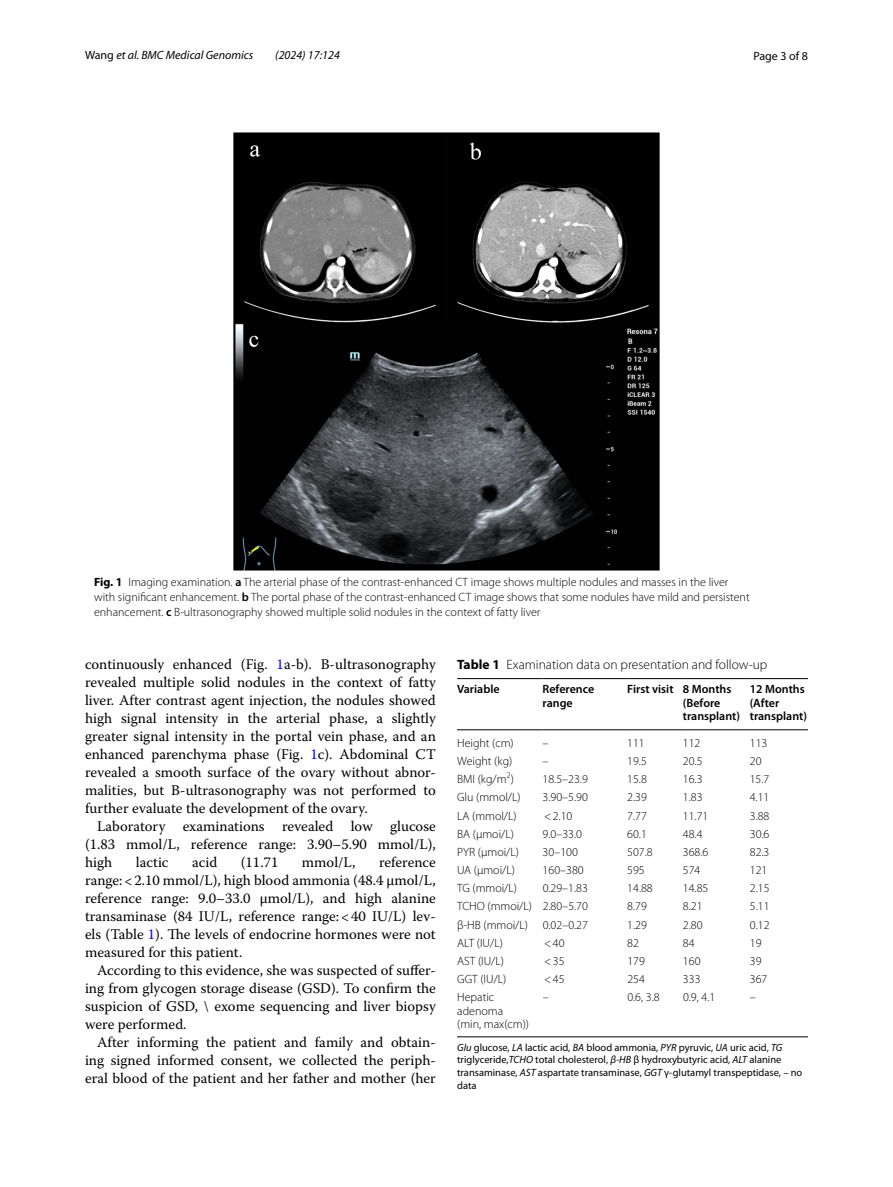
<style>
.page{position:relative;width:893px;height:1187px;background:#fff}
.page>*{position:absolute;margin:0;border:0;box-sizing:border-box;transform-origin:0 0}
.t1{font:14.7px/18px "Warnock Pro";color:#000;text-align:justify}
.t2{font:300 13.5px "Myriad Pro";color:#000}
.t3{font:300 12px/15px "Myriad Pro";color:#000}
.t4{font:600 12px/13.5px "Myriad Pro";color:#000}
.t5{font:italic 12px "Myriad Pro";color:#000}
.t6{font:12px "Myriad Pro";color:#000}
.t7{font:10.5px/12.8px "Myriad Pro";color:#000}
.s1{font-style:normal}
.s2{font-weight:700}
.s3{font-weight:600}
.s4{color:#00f}
.s5{font-style:italic}
</style>
<div class="page">
<img style="left:234px;top:133px;width:425px;height:437px">
<hr style="left:457px;top:678px;width:86px;height:1px;background:#000">
<hr style="left:457px;top:729px;width:86px;height:1px;background:#000">
<hr style="left:543px;top:678px;width:84px;height:1px;background:#000">
<hr style="left:543px;top:729px;width:84px;height:1px;background:#000">
<hr style="left:627px;top:678px;width:56px;height:1px;background:#000">
<hr style="left:627px;top:729px;width:56px;height:1px;background:#000">
<hr style="left:683px;top:678px;width:67px;height:1px;background:#000">
<hr style="left:683px;top:729px;width:67px;height:1px;background:#000">
<hr style="left:750px;top:678px;width:58px;height:1px;background:#000">
<hr style="left:750px;top:729px;width:58px;height:1px;background:#000">
<hr style="left:457px;top:1036px;width:86px;height:1px;background:#000">
<hr style="left:543px;top:1036px;width:84px;height:1px;background:#000">
<hr style="left:627px;top:1036px;width:56px;height:1px;background:#000">
<hr style="left:683px;top:1036px;width:67px;height:1px;background:#000">
<hr style="left:750px;top:1036px;width:58px;height:1px;background:#000">
<p class="t5" style="left:85px;top:48px;width:170px"><span class="s1">Wang</span> et al. BMC Medical Genomics</p>
<p class="t5" style="left:275px;top:48px;width:66px">(2024) 17:124</p>
<p class="t6" style="left:753px;top:48px;width:56px">Page 3 of 8</p>
<p class="t3" style="left:94px;top:574px;width:657px"><span class="s2">Fig. 1</span> Imaging examination. <span class="s3">a</span> The arterial phase of the contrast-enhanced CT image shows multiple nodules and masses in the liver with significant enhancement. <span class="s3">b</span> The portal phase of the contrast-enhanced CT image shows that some nodules have mild and persistent enhancement. <span class="s3">c</span> B-ultrasonography showed multiple solid nodules in the context of fatty liver</p>
<p class="t1" style="left:85px;top:654px;width:352px">continuously enhanced (Fig. <span class="s4">1</span>a-b). B-ultrasonography revealed multiple solid nodules in the context of fatty liver. After contrast agent injection, the nodules showed high signal intensity in the arterial phase, a slightly greater signal intensity in the portal vein phase, and an enhanced parenchyma phase (Fig. <span class="s4">1</span>c). Abdominal CT revealed a smooth surface of the ovary without abnor&shy;malities, but B-ultrasonography was not performed to further evaluate the development of the ovary.</p>
<p class="t1" style="left:85px;top:816px;width:352px;text-indent:12px">Laboratory examinations revealed low glucose (1.83 mmol/L, reference range: 3.90–5.90 mmol/L), high</p>
<p class="t1" style="left:136px;top:852px;width:34px">lactic</p>
<p class="t1" style="left:192px;top:852px;width:27px">acid</p>
<p class="t1" style="left:241px;top:852px;width:39px">(11.71</p>
<p class="t1" style="left:302px;top:852px;width:55px">mmol/L,</p>
<p class="t1" style="left:85px;top:852px;width:352px;text-indent:294px">reference range:&lt;2.10 mmol/L), high blood ammonia (48.4 μmol/L, reference range: 9.0–33.0 μmol/L), and high alanine transaminase (84 IU/L, reference range:&lt;40 IU/L) lev&shy;els (Table <span class="s4">1</span>). The levels of endocrine hormones were not measured for this patient.</p>
<p class="t1" style="left:85px;top:960px;width:352px;text-indent:12px">According to this evidence, she was suspected of suffer&shy;ing from glycogen storage disease (GSD). To confirm the suspicion of GSD, \ exome sequencing and liver biopsy were performed.</p>
<p class="t1" style="left:85px;top:1032px;width:352px;text-indent:12px">After informing the patient and family and obtain&shy;ing signed informed consent, we collected the periph&shy;eral blood of the patient and her father and mother (her</p>
<p class="t2" style="left:457px;top:656px;width:312px"><span class="s2">Table 1</span> Examination data on presentation and follow-up</p>
<p class="t4" style="left:457px;top:682px;width:44px">Variable</p>
<p class="t4" style="left:543px;top:682px;width:53px">Reference range</p>
<p class="t4" style="left:683px;top:682px;width:59px;text-indent:-56px">First visit 8 Months (Before transplant)</p>
<p class="t4" style="left:750px;top:682px;width:59px">12 Months (After transplant)</p>
<p class="t3" style="left:457px;top:735px;width:58px">Height (cm)</p>
<p class="t3" style="left:543px;top:735px;width:7px">–</p>
<p class="t3" style="left:627px;top:735px;width:19px">111</p>
<p class="t3" style="left:683px;top:735px;width:19px">112</p>
<p class="t3" style="left:750px;top:735px;width:19px">113</p>
<p class="t3" style="left:457px;top:753px;width:57px">Weight (kg)</p>
<p class="t3" style="left:543px;top:753px;width:7px">–</p>
<p class="t3" style="left:627px;top:753px;width:21px">19.5</p>
<p class="t3" style="left:683px;top:753px;width:21px">20.5</p>
<p class="t3" style="left:750px;top:753px;width:13px">20</p>
<p class="t3" style="left:457px;top:772px;width:58px">BMI (kg/m<sup>2</sup>)</p>
<p class="t3" style="left:543px;top:772px;width:47px">18.5–23.9</p>
<p class="t3" style="left:627px;top:772px;width:21px">15.8</p>
<p class="t3" style="left:683px;top:772px;width:21px">16.3</p>
<p class="t3" style="left:750px;top:772px;width:21px">15.7</p>
<p class="t3" style="left:457px;top:790px;width:65px">Glu (mmol/L)</p>
<p class="t3" style="left:543px;top:790px;width:47px">3.90–5.90</p>
<p class="t3" style="left:627px;top:790px;width:21px">2.39</p>
<p class="t3" style="left:683px;top:790px;width:21px">1.83</p>
<p class="t3" style="left:750px;top:790px;width:21px">4.11</p>
<p class="t3" style="left:457px;top:808px;width:61px">LA (mmol/L)</p>
<p class="t3" style="left:544px;top:808px;width:30px">&lt;2.10</p>
<p class="t3" style="left:627px;top:808px;width:21px">7.77</p>
<p class="t3" style="left:683px;top:808px;width:27px">11.71</p>
<p class="t3" style="left:750px;top:808px;width:21px">3.88</p>
<p class="t3" style="left:457px;top:826px;width:58px">BA (μmoi/L)</p>
<p class="t3" style="left:543px;top:826px;width:41px">9.0–33.0</p>
<p class="t3" style="left:627px;top:826px;width:21px">60.1</p>
<p class="t3" style="left:683px;top:826px;width:21px">48.4</p>
<p class="t3" style="left:750px;top:826px;width:21px">30.6</p>
<p class="t3" style="left:457px;top:844px;width:63px">PYR (μmoi/L)</p>
<p class="t3" style="left:543px;top:844px;width:37px">30–100</p>
<p class="t3" style="left:627px;top:844px;width:27px">507.8</p>
<p class="t3" style="left:683px;top:844px;width:27px">368.6</p>
<p class="t3" style="left:750px;top:844px;width:21px">82.3</p>
<p class="t3" style="left:457px;top:862px;width:59px">UA (μmoi/L)</p>
<p class="t3" style="left:543px;top:862px;width:43px">160–380</p>
<p class="t3" style="left:627px;top:862px;width:19px">595</p>
<p class="t3" style="left:683px;top:862px;width:19px">574</p>
<p class="t3" style="left:750px;top:862px;width:19px">121</p>
<p class="t3" style="left:457px;top:880px;width:61px">TG (mmoi/L)</p>
<p class="t3" style="left:543px;top:880px;width:47px">0.29–1.83</p>
<p class="t3" style="left:627px;top:880px;width:27px">14.88</p>
<p class="t3" style="left:683px;top:880px;width:27px">14.85</p>
<p class="t3" style="left:750px;top:880px;width:21px">2.15</p>
<p class="t3" style="left:457px;top:899px;width:132px">TCHO (mmoi/L) 2.80–5.70</p>
<p class="t3" style="left:627px;top:899px;width:21px">8.79</p>
<p class="t3" style="left:683px;top:899px;width:21px">8.21</p>
<p class="t3" style="left:750px;top:899px;width:21px">5.11</p>
<p class="t3" style="left:457px;top:917px;width:132px">β-HB (mmoi/L) 0.02–0.27</p>
<p class="t3" style="left:627px;top:917px;width:21px">1.29</p>
<p class="t3" style="left:683px;top:917px;width:21px">2.80</p>
<p class="t3" style="left:750px;top:917px;width:21px">0.12</p>
<p class="t3" style="left:457px;top:935px;width:47px">ALT (IU/L)</p>
<p class="t3" style="left:544px;top:935px;width:22px">&lt;40</p>
<p class="t3" style="left:627px;top:935px;width:13px">82</p>
<p class="t3" style="left:683px;top:935px;width:13px">84</p>
<p class="t3" style="left:750px;top:935px;width:13px">19</p>
<p class="t3" style="left:457px;top:953px;width:48px">AST (IU/L)</p>
<p class="t3" style="left:544px;top:953px;width:22px">&lt;35</p>
<p class="t3" style="left:627px;top:953px;width:19px">179</p>
<p class="t3" style="left:683px;top:953px;width:19px">160</p>
<p class="t3" style="left:750px;top:953px;width:13px">39</p>
<p class="t3" style="left:457px;top:971px;width:51px">GGT (IU/L)</p>
<p class="t3" style="left:544px;top:971px;width:22px">&lt;45</p>
<p class="t3" style="left:627px;top:971px;width:19px">254</p>
<p class="t3" style="left:683px;top:971px;width:19px">333</p>
<p class="t3" style="left:750px;top:971px;width:19px">367</p>
<p class="t3" style="left:457px;top:990px;width:73px;line-height:13.5px">Hepatic adenoma (min, max(cm))</p>
<p class="t3" style="left:543px;top:989px;width:7px">–</p>
<p class="t3" style="left:627px;top:989px;width:34px">0.6, 3.8</p>
<p class="t3" style="left:683px;top:989px;width:34px">0.9, 4.1</p>
<p class="t3" style="left:750px;top:989px;width:7px">–</p>
<p class="t7" style="left:457px;top:1040px;width:347px"><span class="s5">Glu</span> glucose, <span class="s5">LA</span> lactic acid, <span class="s5">BA</span> blood ammonia, <span class="s5">PYR</span> pyruvic, <span class="s5">UA</span> uric acid, <span class="s5">TG </span>triglyceride,<span class="s5">TCHO</span> total cholesterol, <span class="s5">β-HB</span> β hydroxybutyric acid, <span class="s5">ALT</span> alanine transaminase, <span class="s5">AST</span> aspartate transaminase, <span class="s5">GGT</span> γ-glutamyl transpeptidase, – no data</p>
</div>
